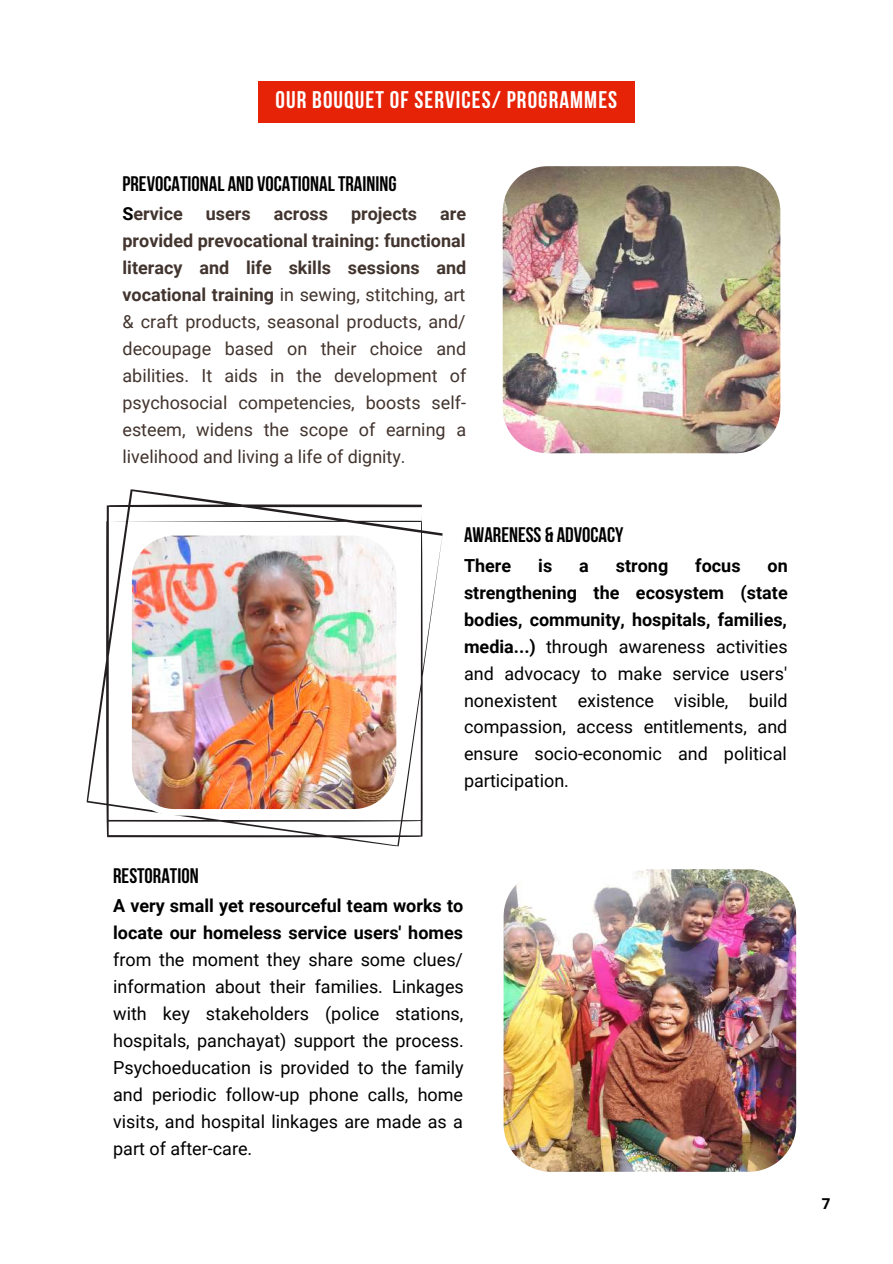
<style>
.page{position:relative;width:893px;height:1264px;background:#fff}
.page>*{position:absolute;margin:0;border:0;box-sizing:border-box;transform-origin:0 0}
.t1{font:700 24px "Bebas Neue";letter-spacing:.045em;color:#fff}
.t2{font:700 21px "Bebas Neue";color:#000}
.t3{font:18px/27px "Roboto";color:#000;text-align:justify}
.t4{font:18px/27px "Roboto";color:#42342e;text-align:justify}
.t5{font:700 18px/27px "Roboto";color:#000}
.t6{font:700 18px "Roboto";color:#42342e}
.t7{font:700 15px "Open Sans";color:#000}
.s1{color:#000}
.s2{font-weight:700}
</style>
<div class="page">
<svg style="left:86px;top:489px;width:356px;height:357px"></svg>
<img style="left:125px;top:529px;width:278px;height:286px">
<img style="left:503px;top:869px;width:294px;height:303px">
<div style="left:258px;top:81px;width:376px;height:42px;background:#e62207"></div>
<img style="left:502px;top:166px;width:279px;height:288px">
<h1 class="t1" style="left:275px;top:90px;width:343px">OUR BOUQUET OF SERVICES/ PROGRAMMES</h1>
<p class="t2" style="left:122px;top:175px;width:275px">PREVOCATIONAL AND VOCATIONALTRAINING</p>
<p class="t6" style="left:122px;top:203px;width:62px"><span class="s1">S</span>ervice</p>
<p class="t6" style="left:206px;top:203px;width:46px">users</p>
<p class="t6" style="left:274px;top:203px;width:56px">across</p>
<p class="t6" style="left:351px;top:203px;width:67px">projects</p>
<p class="t4" style="left:122px;top:200px;width:345px;text-indent:317px"><span class="s2">are provided prevocational training: functional literacy and life skills sessions and vocational training</span> in sewing, stitching, art &amp; craft products, seasonal products, and/ decoupage based on their choice and abilities. It aids in the development of psychosocial competencies, boosts self&shy;esteem, widens the scope of earning a livelihood and living a life of dignity.</p>
<p class="t2" style="left:464px;top:526px;width:161px">AWARENESS &amp; ADVOCACY</p>
<p class="t5" style="left:464px;top:552px;width:49px">There</p>
<p class="t5" style="left:538px;top:552px;width:16px">is</p>
<p class="t5" style="left:579px;top:552px;width:11px">a</p>
<p class="t5" style="left:616px;top:552px;width:54px">strong</p>
<p class="t5" style="left:695px;top:552px;width:47px">focus</p>
<p class="t3" style="left:464px;top:552px;width:325px;text-indent:303px"><span class="s2">on strengthening the ecosystem (state bodies, community, hospitals, families, media...)</span> through awareness activities and advocacy to make service users' nonexistent existence visible, build compassion, access entitlements, and ensure socio-economic and political participation.</p>
<p class="t2" style="left:113px;top:867px;width:87px">RESTORATION</p>
<p class="t5" style="left:113px;top:892px;width:351px">A very small yet resourceful team works to locate our homeless service users' homes</p>
<p class="t3" style="left:113px;top:946px;width:352px">from the moment they share some clues/ information about their families. Linkages with key stakeholders (police stations, hospitals, panchayat) support the process.<br>Psychoeducation is provided to the family and periodic follow-up phone calls, home visits, and hospital linkages are made as a part of after-care.</p>
<p class="t7" style="left:821px;top:1192px;width:10px">7</p>
</div>
